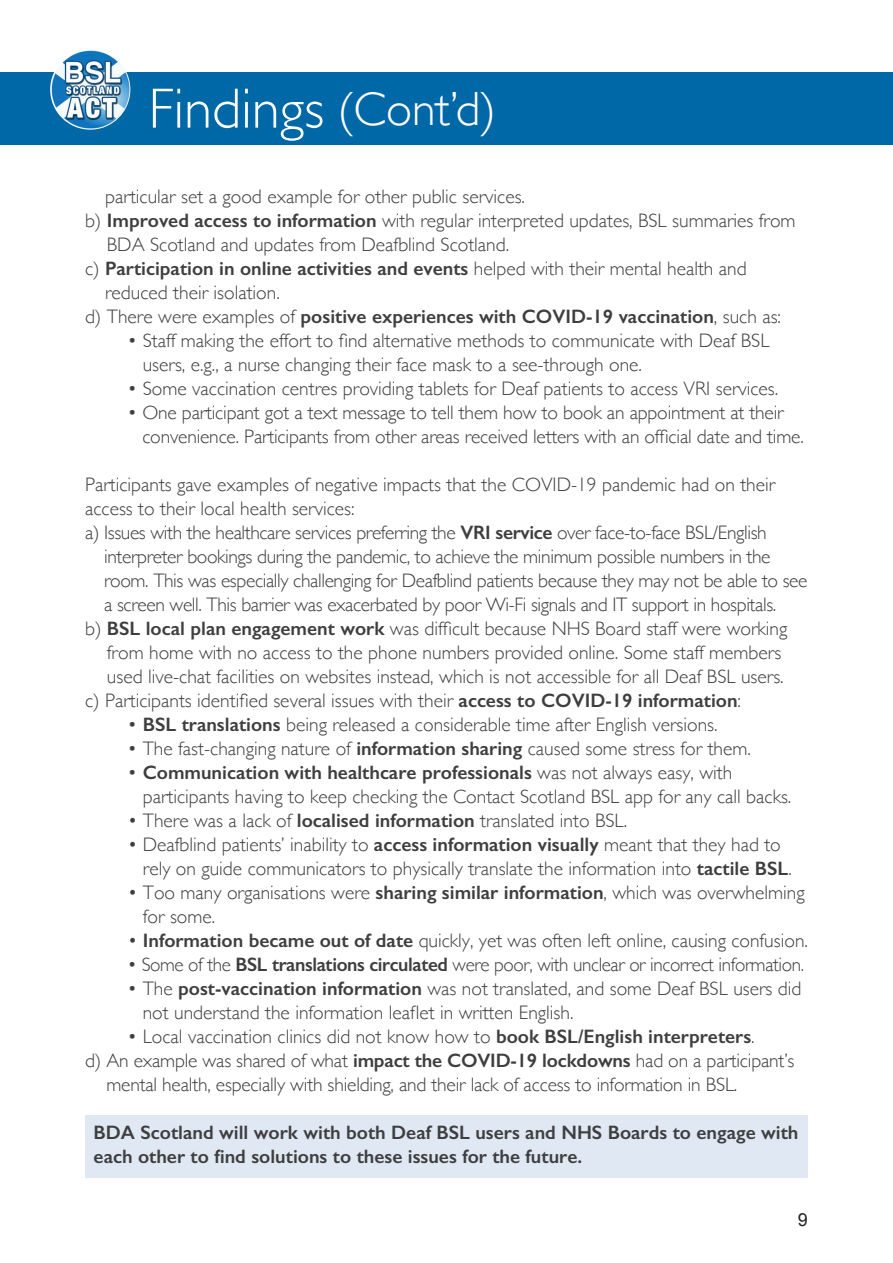
<style>
.page{position:relative;width:893px;height:1263px;background:#fff}
.page>*{position:absolute;margin:0;border:0;box-sizing:border-box;transform-origin:0 0}
.t1{font:300 57px "Gill Sans";color:#fff}
.t2{font:300 19.5px/24px "Gill Sans";color:#3e3e3f}
.t3{font:300 19.5px "Gill Sans";letter-spacing:-.02em;color:#3e3e3f}
.t4{font:600 19.5px/24px "Gill Sans";color:#3e3e3f}
.t5{font:18px "Arial";color:#231f20}
.s1{font-size:48px}
.s2{font-weight:600}
.s3{font-weight:300}
</style>
<div class="page">
<div style="left:85px;top:1115px;width:723px;height:63px;background:#e0e8f3"></div>
<div style="left:0;top:72px;width:893px;height:73px;background:#0068a7"></div>
<img style="left:50px;top:49px;width:80px;height:81px;border-radius:40px">
<h1 class="t1" style="left:148px;top:64px;width:349px">Findings <span class="s1">(Cont’d)</span></h1>
<p class="t2" style="left:105px;top:183px;width:421px">particular set a good example for other public services.</p>
<p class="t2" style="left:85px;top:207px;width:712px">b) <span class="s2">Improved access to information</span> with regular interpreted updates, BSL summaries from</p>
<p class="t2" style="left:107px;top:231px;width:404px">BDA Scotland and updates from Deafblind Scotland.</p>
<p class="t4" style="left:85px;top:256px;width:663px"><span class="s3">c)</span> Participation in online activities and events <span class="s3">helped with their mental health and</span></p>
<p class="t2" style="left:105px;top:279px;width:176px">reduced their isolation.</p>
<p class="t4" style="left:85px;top:304px;width:697px"><span class="s3">d) There were examples of</span> positive experiences with COVID-19 vaccination<span class="s3">, such as:</span></p>
<p class="t2" style="left:143px;top:327px;width:628px;text-indent:-15px">• Staff making the effort to find alternative methods to communicate with Deaf BSL users, e.g., a nurse changing their face mask to a see-through one.</p>
<p class="t2" style="left:128px;top:375px;width:652px">• Some vaccination centres providing tablets for Deaf patients to access VRI services.</p>
<p class="t2" style="left:142px;top:399px;width:663px;text-indent:-15px">• One participant got a text message to tell them how to book an appointment at their convenience. Participants from other areas received letters with an official date and time.</p>
<p class="t2" style="left:85px;top:471px;width:692px">Participants gave examples of negative impacts that the COVID-19 pandemic had on their</p>
<p class="t2" style="left:85px;top:495px;width:271px">access to their local health services:</p>
<p class="t3" style="left:85px;top:517px;width:683px">a) Issues with the healthcare services preferring the <span class="s2">VRI service</span> over face-to-face BSL/English</p>
<p class="t3" style="left:104px;top:541px;width:668px">interpreter bookings during the pandemic, to achieve the minimum possible numbers in the</p>
<p class="t3" style="left:104px;top:565px;width:705px">room. This was especially challenging for Deafblind patients because they may not be able to see</p>
<p class="t3" style="left:104px;top:589px;width:674px">a screen well. This barrier was exacerbated by poor Wi-Fi signals and IT support in hospitals.</p>
<p class="t2" style="left:85px;top:615px;width:704px">b) <span class="s2">BSL local plan engagement work</span> was difficult because NHS Board staff were working</p>
<p class="t2" style="left:107px;top:639px;width:676px">from home with no access to the phone numbers provided online. Some staff members</p>
<p class="t2" style="left:107px;top:663px;width:678px">used live-chat facilities on websites instead, which is not accessible for all Deaf BSL users.</p>
<p class="t2" style="left:85px;top:687px;width:657px">c) Participants identified several issues with their <span class="s2">access to COVID-19 information</span>:</p>
<p class="t2" style="left:128px;top:711px;width:591px">• <span class="s2">BSL translations</span> being released a considerable time after English versions.</p>
<p class="t2" style="left:128px;top:735px;width:625px">• The fast-changing nature of <span class="s2">information sharing</span> caused some stress for them.</p>
<p class="t2" style="left:143px;top:760px;width:650px;text-indent:-15px">• <span class="s2">Communication with healthcare professionals</span> was not always easy, with participants having to keep checking the Contact Scotland BSL app for any call backs.</p>
<p class="t2" style="left:128px;top:808px;width:501px">• There was a lack of <span class="s2">localised information</span> translated into BSL.</p>
<p class="t2" style="left:143px;top:832px;width:650px;text-indent:-15px">• Deafblind patients’ inability to <span class="s2">access information visually</span> meant that they had to rely on guide communicators to physically translate the information into <span class="s2">tactile BSL</span>.</p>
<p class="t2" style="left:143px;top:880px;width:663px;text-indent:-15px">• Too many organisations were <span class="s2">sharing similar information</span>, which was overwhelming for some.</p>
<p class="t2" style="left:128px;top:928px;width:682px">• <span class="s2">Information became out of date</span> quickly, yet was often left online, causing confusion.</p>
<p class="t3" style="left:128px;top:949px;width:678px">• Some of the <span class="s2">BSL translations circulated</span> were poor, with unclear or incorrect information.</p>
<p class="t2" style="left:143px;top:975px;width:660px;text-indent:-15px">• The <span class="s2">post-vaccination information</span> was not translated, and some Deaf BSL users did not understand the information leaflet in written English.</p>
<p class="t2" style="left:128px;top:1023px;width:629px">• Local vaccination clinics did not know how to <span class="s2">book BSL/English interpreters</span>.</p>
<p class="t2" style="left:85px;top:1047px;width:711px">d) An example was shared of what <span class="s2">impact the COVID-19 lockdowns</span> had on a participant’s</p>
<p class="t2" style="left:106px;top:1071px;width:633px">mental health, especially with shielding, and their lack of access to information in BSL.</p>
<p class="t4" style="left:94px;top:1120px;width:706px">BDA Scotland will work with both Deaf BSL users and NHS Boards to engage with each other to find solutions to these issues for the future.</p>
<p class="t5" style="left:798px;top:1208px;width:12px">9</p>
</div>
